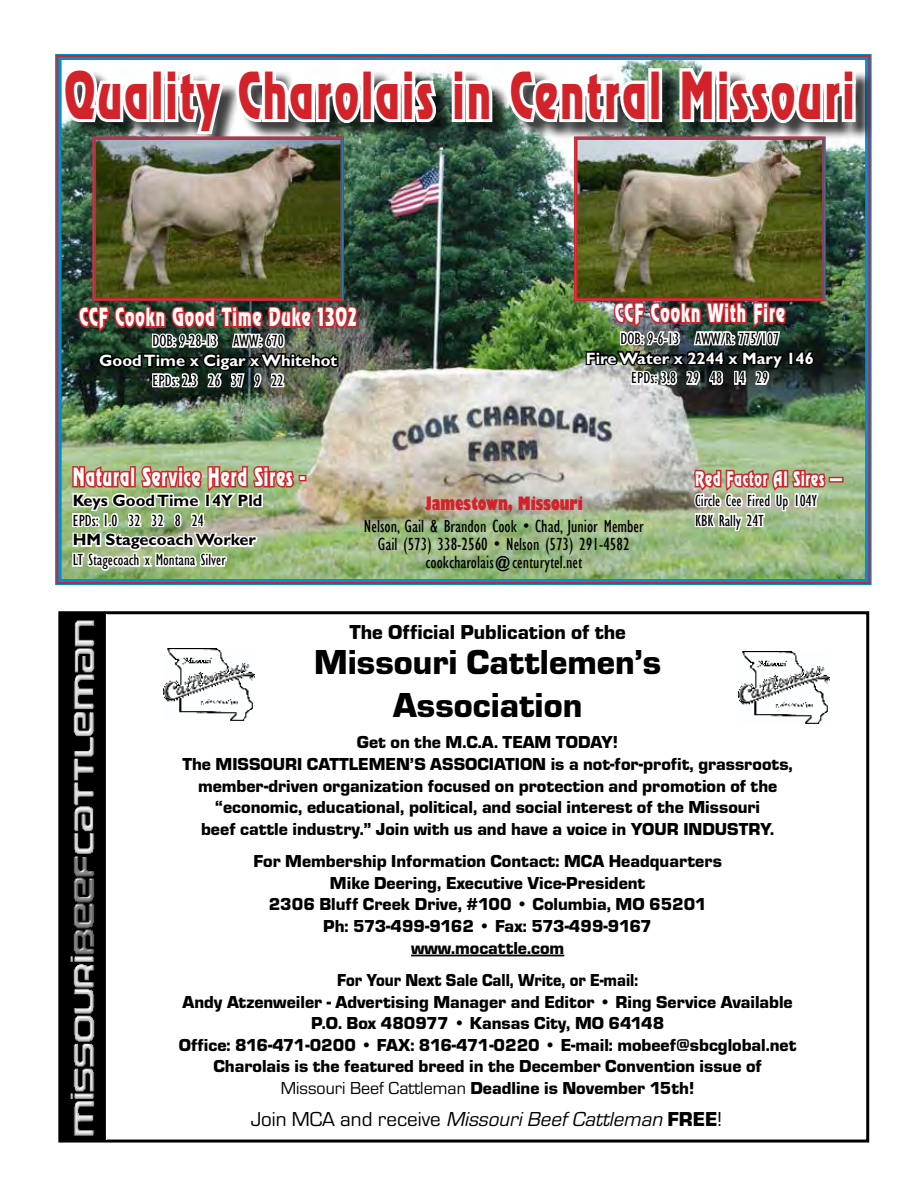
<style>
.page{position:relative;width:918px;height:1188px;background:#fff}
.page>*{position:absolute;margin:0;border:0;box-sizing:border-box;transform-origin:0 0}
.t1{font:58.05px "Revue";letter-spacing:.07em;color:#d2232a;scale:.67 1}
.t2{font:36px/43.2px "Eurostile T Blac";color:#000;text-align:center}
.t3{font:22.5px "Revue";letter-spacing:.07em;color:#fff;scale:.67 1}
.t4{font:italic 21px "Eurostile T";color:#000}
.t5{font:21px "Eurostile T Blac";color:#000}
.t6{font:18px/21.6px "Eurostile T Blac";color:#000;text-align:center}
.t7{font:18px/21.6px "Eurostile T Blac";color:#000;text-align:center;scale:.92 1}
.t8{font:condensed 18px/21.6px "Gill Sans";color:#000;text-align:center}
.t9{font:18px "Revue";letter-spacing:.07em;color:#fff;scale:.67 1}
.t10{font:condensed 16.5px/19.8px "Gill Sans";color:#000}
.s1{font-weight:700;font-stretch:normal;color:#fff}
.s2{font-weight:700;font-stretch:normal}
.s3{font-weight:800;color:#d2232a}
.s4{font-family:"Eurostile T"}
.s5{font-style:normal}
.s6{font-family:"Eurostile T Blac";font-style:normal}
</style>
<div class="page">
<img style="left:55px;top:54px;width:817px;height:531px">
<div style="left:64px;top:69px;width:810px;height:84px;background:#000;opacity:.75"></div>
<div style="left:360px;top:68px;width:14px;height:54px;border:6px solid #fff"></div>
<svg style="left:370px;top:65px;width:70px;height:60px"></svg>
<svg style="left:448px;top:65px;width:48px;height:60px"></svg>
<svg style="left:505px;top:65px;width:146px;height:60px"></svg>
<div style="left:648px;top:68px;width:14px;height:54px;border:6px solid #fff"></div>
<svg style="left:676px;top:65px;width:183px;height:61px"></svg>
<div style="left:299px;top:475px;width:8px;height:6px;border:3px solid #d2232a"></div>
<svg style="left:71px;top:463px;width:225px;height:122px"></svg>
<div style="left:829px;top:477px;width:15px;height:6px;border:3px solid #d2232a"></div>
<svg style="left:692px;top:468px;width:135px;height:76px"></svg>
<img style="left:59px;top:64px;width:305px;height:326px">
<img style="left:574px;top:136px;width:252px;height:252px">
<div style="left:58px;top:611px;width:811px;height:532px;border:3px solid #000"></div>
<hr style="left:411px;top:955px;width:153px;height:1px;background:#000">
<img style="left:61px;top:614px;width:45px;height:526px">
<img style="left:164px;top:649px;width:91px;height:72px">
<img style="left:738px;top:652px;width:92px;height:72px">
<p class="t1" style="left:64px;top:57px;width:1181px">Quality Charolais in Central Missouri</p>
<p class="t3" style="left:79px;top:302px;width:415px">CCF Cookn Good Time Duke 1302</p>
<p class="t10" style="left:99px;top:331px;width:240px;text-align:center">DOB: 9-28-13 AWW: 670<br><span class="s1">Good Time x Cigar x Whitehot<br></span>EPDs: 2.3 26 37 9 22</p>
<p class="t3" style="left:615px;top:298px;width:255px">CCF Cookn With Fire</p>
<p class="t10" style="left:586px;top:329px;width:229px;text-align:center">DOB: 9-6-13 AWW/R: 775/107<br><span class="s1">Fire Water x 2244 x Mary 146<br></span>EPDs: 3.8 29 48 14 29</p>
<p class="t3" style="left:73px;top:462px;width:348px">Natural Service Herd Sires -</p>
<p class="t10" style="left:73px;top:491px;width:191px"><span class="s2">Keys Good Time 14Y Pld<br></span>EPDs: 1.0 32 32 8 24<br><span class="s2">HM Stagecoach Worker<br></span>LT Stagecoach x Montana Silver</p>
<p class="t8" style="left:364px;top:493px;width:281px"><span class="s3">Jamestown, Missouri<br></span>Nelson, Gail &amp; Brandon Cook • Chad, Junior Member</p>
<p class="t8" style="left:378px;top:535px;width:253px;line-height:18px">Gail (573) 338-2560 • Nelson (573) 291-4582 cookcharolais@centurytel.net</p>
<p class="t9" style="left:695px;top:467px;width:221px">Red Factor AI Sires —</p>
<p class="t10" style="left:695px;top:491px;width:123px">Circle Cee Fired Up 104Y<br>KBK Rally 24T</p>
<p class="t5" style="left:349px;top:620px;width:278px">The Official Publication of the</p>
<p class="t2" style="left:314px;top:640px;width:349px">Missouri Cattlemen’s<br>Association</p>
<p class="t6" style="left:182px;top:732px;width:612px">Get on the M.C.A. TEAM TODAY!<br>The MISSOURI CATTLEMEN’S ASSOCIATION is a not-for-profit, grassroots, member-driven organization focused on protection and promotion of the “economic, educational, political, and social interest of the Missouri<br>beef cattle industry.” Join with us and have a voice in YOUR INDUSTRY.</p>
<p class="t6" style="left:253px;top:850px;width:470px">For Membership Information Contact: MCA Headquarters Mike Deering, Executive Vice-President<br>2306 Bluff Creek Drive, #100 • Columbia, MO 65201<br>Ph: 573-499-9162 • Fax: 573-499-9167 www.mocattle.com</p>
<p class="t7" style="left:179px;top:969px;width:673px">For Your Next Sale Call, Write, or E-mail:<br>Andy Atzenweiler - Advertising Manager and Editor • Ring Service Available P.O. Box 480977 • Kansas City, MO 64148<br>Office: 816-471-0200 • FAX: 816-471-0220 • E-mail: mobeef@sbcglobal.net Charolais is the featured breed in the December Convention issue of <span class="s4">Missouri Beef Cattleman</span> Deadline is November 15th!</p>
<p class="t4" style="left:251px;top:1108px;width:473px"><span class="s5">Join MCA and receive</span> MissouriBeefCattleman <span class="s6">FREE</span><span class="s5">!</span></p>
</div>
